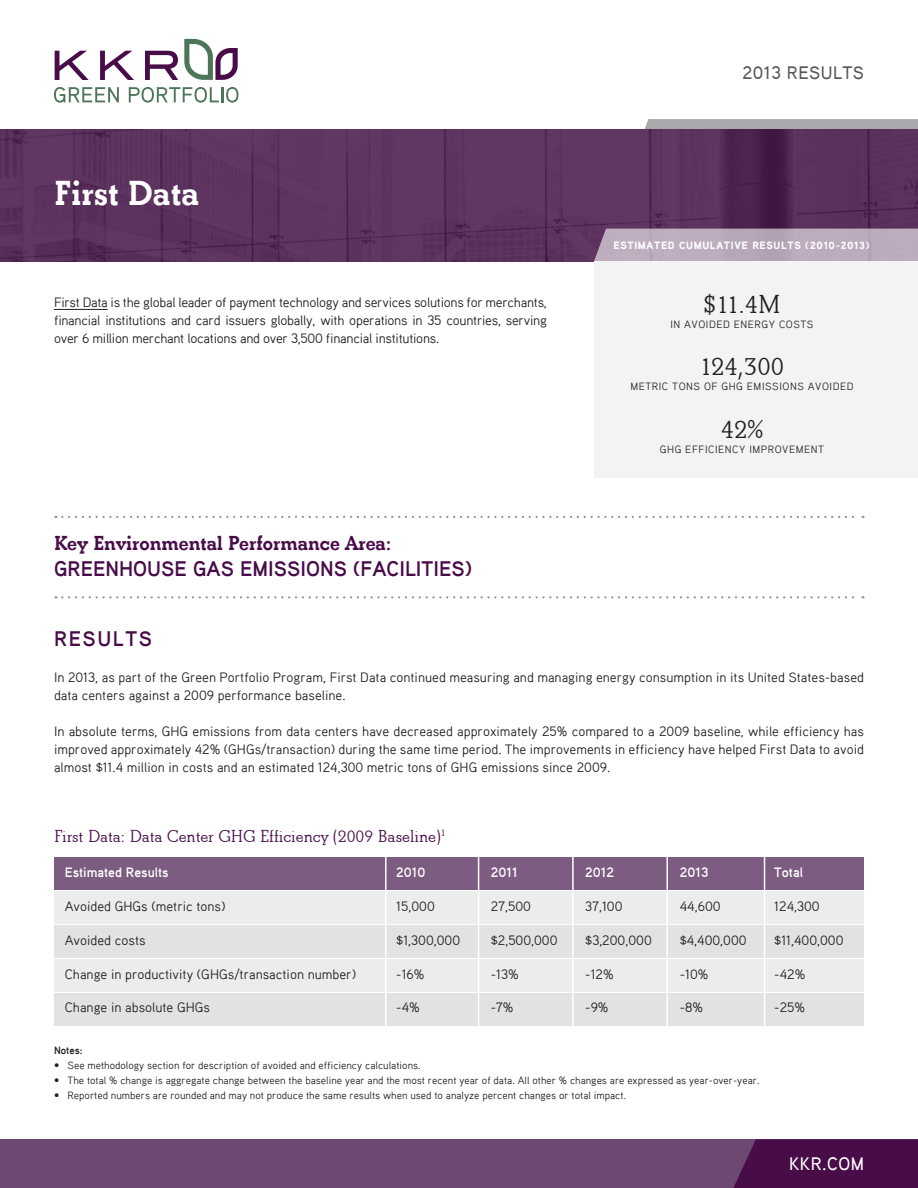
<style>
.page{position:relative;width:918px;height:1188px;background:#fff}
.page>*{position:absolute;margin:0;border:0;box-sizing:border-box;transform-origin:0 0}
.t1{font:700 36px "Beton";color:#fff}
.t2{font:600 27px "Beton EF";color:#231f20}
.t3{font:700 21px "Aaux Pro";color:#480c49}
.t4{font:700 21px "Beton";color:#480c49}
.t5{font:700 21px "Aaux Pro";letter-spacing:.075em;color:#480c49}
.t6{font:600 18px "Beton EF";color:#480c49}
.t7{font:500 18px "Aaux Pro";letter-spacing:.025em;color:#57585a}
.t8{font:500 18px "Aaux Pro";letter-spacing:.025em;color:#fff}
.t9{font:13.5px/18px "Aaux Pro";color:#231f20;text-align:justify}
.t10{font:700 13.5px "Aaux Pro";color:#fff}
.t11{font:10.5px "Aaux Pro";color:#231f20}
.t12{font:10.5px "Aaux Pro";letter-spacing:.05em;color:#231f20}
.t13{font:900 10.5px "Aaux Pro";letter-spacing:.06em;color:#fff}
.t14{font:700 10.5px "Aaux Pro";color:#231f20}
.s1{font-family:"Trade Gothic Cond Eighteen"}
</style>
<div class="page">
<div style="left:0;top:1139px;width:918px;height:49px;background:#6d4971"></div>
<svg style="left:644px;top:119px;width:274px;height:11px;background:#a29fa6"></svg>
<hr style="left:54px;top:309px;width:54px;height:1px;background:#231f20">
<img style="left:0;top:130px;width:918px;height:131px">
<svg style="left:594px;top:229px;width:324px;height:32px;background:#b9a8ba"></svg>
<div style="left:594px;top:261px;width:324px;height:217px;background:#f2f3f4"></div>
<svg style="left:55px;top:51px;width:34px;height:29px"></svg>
<svg style="left:100px;top:51px;width:34px;height:29px"></svg>
<svg style="left:145px;top:51px;width:33px;height:29px"></svg>
<svg style="left:54px;top:87px;width:65px;height:16px"></svg>
<svg style="left:129px;top:87px;width:109px;height:16px"></svg>
<svg style="left:184px;top:39px;width:54px;height:41px"></svg>
<svg style="left:733px;top:1139px;width:185px;height:49px;background:#4a104b"></svg>
<div style="left:54px;top:857px;width:810px;height:33px;background:#7c5c80"></div>
<div style="left:54px;top:891px;width:810px;height:33px;background:#ececee"></div>
<div style="left:54px;top:925px;width:810px;height:32px;background:#e1e2e4"></div>
<div style="left:54px;top:959px;width:810px;height:32px;background:#ececee"></div>
<div style="left:54px;top:993px;width:810px;height:32px;background:#e1e2e4"></div>
<hr style="left:385px;top:856px;width:2px;height:174px;background:#fff">
<hr style="left:478px;top:856px;width:1px;height:174px;background:#fff">
<hr style="left:572px;top:856px;width:2px;height:174px;background:#fff">
<hr style="left:666px;top:856px;width:2px;height:174px;background:#fff">
<hr style="left:764px;top:856px;width:1px;height:174px;background:#fff">
<svg style="left:56px;top:516px;width:807px;height:2px"></svg>
<svg style="left:56px;top:596px;width:807px;height:2px"></svg>
<p class="t1" style="left:54px;top:172px;width:147px">First Data</p>
<p class="t9" style="left:54px;top:293px;width:494px">First Data is the global leader of payment technology and services solutions for merchants, financial institutions and card issuers globally, with operations in 35 countries, serving over 6 million merchant locations and over 3,500 financial institutions.</p>
<p class="t4" style="left:54px;top:531px;width:338px">Key Environmental Performance Area:</p>
<p class="t3" style="left:54px;top:555px;width:419px">GREENHOUSE GAS EMISSIONS (FACILITIES)</p>
<p class="t7" style="left:742px;top:61px;width:123px">2013 RESULTS</p>
<p class="t13" style="left:613px;top:239px;width:258px">ESTIMATED CUMULATIVE RESULTS (2010-2013)</p>
<p class="t2" style="left:703px;top:289px;width:79px">$11.4M</p>
<p class="t12" style="left:670px;top:318px;width:145px">IN AVOIDED ENERGY COSTS</p>
<p class="t2" style="left:700px;top:351px;width:86px">124,300</p>
<p class="t12" style="left:630px;top:380px;width:225px">METRIC TONS OF GHG EMISSIONS AVOIDED</p>
<p class="t2" style="left:721px;top:414px;width:44px">42%</p>
<p class="t12" style="left:660px;top:442px;width:166px">GHG EFFICIENCY IMPROVEMENT</p>
<p class="t5" style="left:54px;top:626px;width:99px">RESULTS</p>
<p class="t9" style="left:54px;top:668px;width:812px">In 2013, as part of the Green Portfolio Program, First Data continued measuring and managing energy consumption in its United States-based data centers against a 2009 performance baseline.</p>
<p class="t9" style="left:54px;top:722px;width:812px">In absolute terms, GHG emissions from data centers have decreased approximately 25% compared to a 2009 baseline, while efficiency has improved approximately 42% (GHGs/transaction) during the same time period. The improvements in efficiency have helped First Data to avoid almost $11.4 million in costs and an estimated 124,300 metric tons of GHG emissions since 2009.</p>
<p class="t6" style="left:54px;top:826px;width:393px">First Data: Data Center GHG Efficiency (2009 Baseline)<sup>1</sup></p>
<p class="t10" style="left:65px;top:864px;width:105px">Estimated Results</p>
<p class="t9" style="left:65px;top:897px;width:162px">Avoided GHGs (metric tons)</p>
<p class="t9" style="left:65px;top:931px;width:82px">Avoided costs</p>
<p class="t9" style="left:65px;top:965px;width:293px">Change in productivity (GHGs/transaction number)</p>
<p class="t9" style="left:65px;top:998px;width:147px">Change in absolute GHGs</p>
<p class="t10" style="left:396px;top:864px;width:31px">2010</p>
<p class="t10" style="left:491px;top:864px;width:28px">2011</p>
<p class="t10" style="left:585px;top:864px;width:30px">2012</p>
<p class="t10" style="left:680px;top:864px;width:30px">2013</p>
<p class="t10" style="left:774px;top:864px;width:30px">Total</p>
<p class="t9" style="left:396px;top:897px;width:40px">15,000</p>
<p class="t9" style="left:491px;top:897px;width:42px">27,500</p>
<p class="t9" style="left:585px;top:897px;width:39px">37,100</p>
<p class="t9" style="left:680px;top:897px;width:42px">44,600</p>
<p class="t9" style="left:774px;top:897px;width:47px">124,300</p>
<p class="t9" style="left:396px;top:931px;width:65px">$1,300,000</p>
<p class="t9" style="left:491px;top:931px;width:68px">$2,500,000</p>
<p class="t9" style="left:585px;top:931px;width:68px">$3,200,000</p>
<p class="t9" style="left:680px;top:931px;width:68px">$4,400,000</p>
<p class="t9" style="left:774px;top:931px;width:71px">$11,400,000</p>
<p class="t9" style="left:396px;top:965px;width:30px">-16%</p>
<p class="t9" style="left:491px;top:965px;width:29px">-13%</p>
<p class="t9" style="left:585px;top:965px;width:30px">-12%</p>
<p class="t9" style="left:680px;top:965px;width:30px">-10%</p>
<p class="t9" style="left:774px;top:965px;width:32px">-42%</p>
<p class="t9" style="left:396px;top:998px;width:25px">-4%</p>
<p class="t9" style="left:491px;top:998px;width:24px">-7%</p>
<p class="t9" style="left:585px;top:998px;width:25px">-9%</p>
<p class="t9" style="left:680px;top:998px;width:25px">-8%</p>
<p class="t9" style="left:774px;top:998px;width:32px">-25%</p>
<p class="t14" style="left:54px;top:1043px;width:30px">Notes:</p>
<p class="t11" style="left:54px;top:1058px;width:368px"><span class="s1">•</span> See methodology section for description of avoided and efficiency calculations.</p>
<p class="t11" style="left:54px;top:1073px;width:707px"><span class="s1">•</span> The total % change is aggregate change between the baseline year and the most recent year of data. All other % changes are expressed as year-over-year.</p>
<p class="t11" style="left:54px;top:1088px;width:574px"><span class="s1">•</span> Reported numbers are rounded and may not produce the same results when used to analyze percent changes or total impact.</p>
<p class="t8" style="left:789px;top:1152px;width:76px">KKR.COM</p>
</div>
